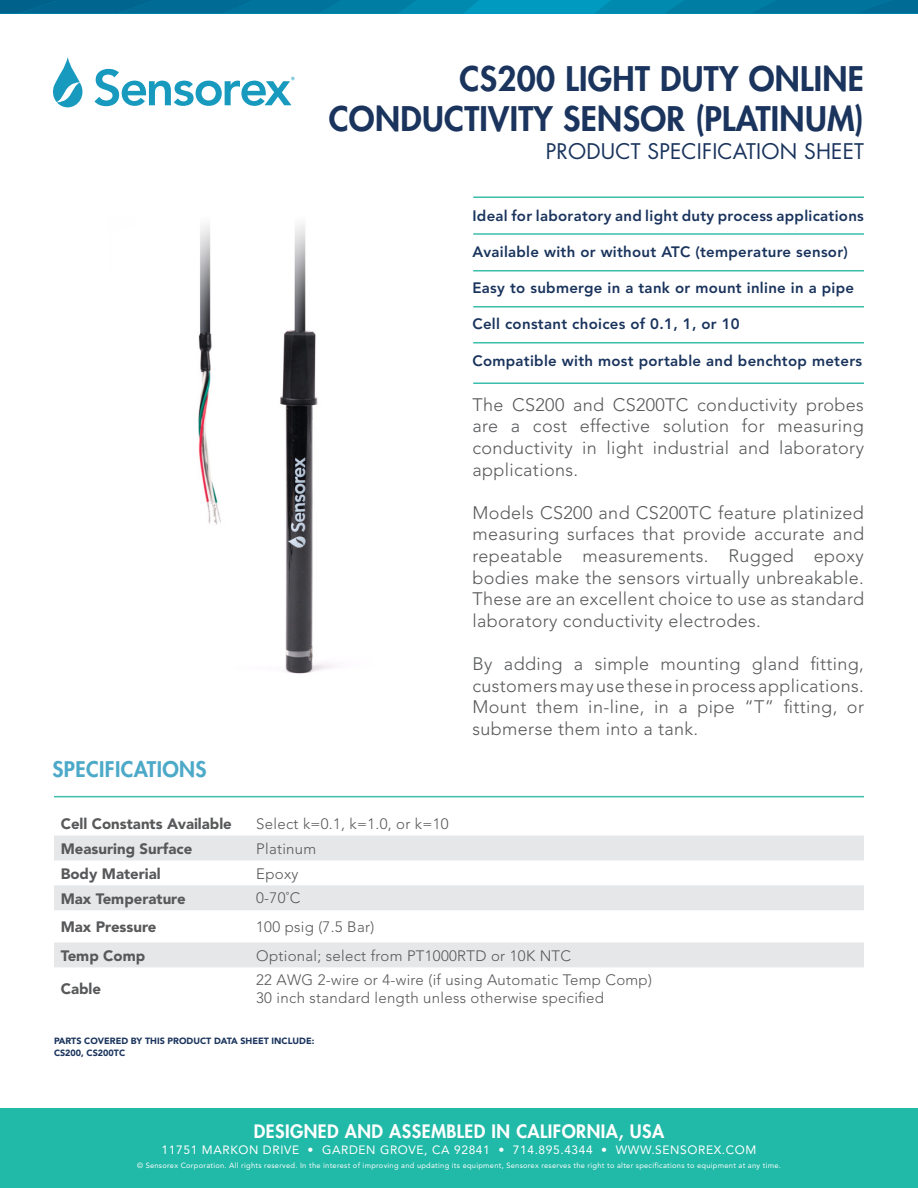
<style>
.page{position:relative;width:918px;height:1188px;background:#fff}
.page>*{position:absolute;margin:0;border:0;box-sizing:border-box;transform-origin:0 0}
.t1{font:800 33px/39.6px "Futura";letter-spacing:.01em;color:#1a345d;text-align:right}
.t2{font:21px "Futura";letter-spacing:.01em;color:#1a345d}
.t3{font:800 21px "Futura";letter-spacing:.02em;color:#4ca9c8}
.t4{font:300 18px/21.6px "Avenir LT";letter-spacing:.02em;color:#57585a;text-align:justify}
.t5{font:800 18px "Futura";letter-spacing:.025em;color:#fff}
.t6{font:800 15px "Avenir LT";letter-spacing:.02em;color:#1a345d}
.t7{font:300 15px "Avenir LT";letter-spacing:.02em;color:#57585a}
.t8{font:900 15px "Avenir LT";color:#57585a}
.t9{font:12px "Avenir LT";letter-spacing:.05em;color:#fff}
.t10{font:900 9px "Avenir LT";color:#1a345d}
.t11{font:7.5px "Avenir LT";letter-spacing:.035em;color:#fff}
</style>
<div class="page">
<svg style="left:52px;top:57px;width:31px;height:50px"></svg>
<svg style="left:95px;top:69px;width:200px;height:37px"></svg>
<div style="left:0;top:0;width:918px;height:14px;background:#0099bf"></div>
<svg style="left:0;top:0;width:478px;height:14px"></svg>
<svg style="left:596px;top:0;width:322px;height:14px"></svg>
<hr style="left:473px;top:196px;width:391px;height:2px;background:#3bbeab">
<hr style="left:473px;top:233px;width:391px;height:2px;background:#3bbeab">
<hr style="left:473px;top:270px;width:391px;height:2px;background:#3bbeab">
<hr style="left:473px;top:306px;width:391px;height:2px;background:#3bbeab">
<hr style="left:473px;top:342px;width:391px;height:2px;background:#3bbeab">
<hr style="left:473px;top:382px;width:391px;height:2px;background:#3bbeab">
<svg style="left:54px;top:836px;width:810px;height:131px;fill:#e6e7e9"></svg>
<img style="left:198px;top:224px;width:136px;height:450px">
<hr style="left:54px;top:796px;width:810px;height:1px;background:#3bbeab">
<div style="left:0;top:1108px;width:918px;height:80px;background:#21b9a7"></div>
<p class="t1" style="left:329px;top:59px;width:537px">CS200 LIGHT DUTY ONLINE<br>CONDUCTIVITY SENSOR (PLATINUM)</p>
<p class="t2" style="left:546px;top:138px;width:320px">PRODUCT SPECIFICATION SHEET</p>
<p class="t3" style="left:52px;top:756px;width:156px">SPECIFICATIONS</p>
<p class="t6" style="left:472px;top:206px;width:393px">Ideal for laboratory and light duty process applications</p>
<p class="t6" style="left:472px;top:243px;width:377px">Available with or without ATC (temperature sensor)</p>
<p class="t6" style="left:472px;top:279px;width:383px">Easy to submerge in a tank or mount inline in a pipe</p>
<p class="t6" style="left:472px;top:315px;width:269px">Cell constant choices of 0.1, 1, or 10</p>
<p class="t6" style="left:472px;top:352px;width:391px">Compatible with most portable and benchtop meters</p>
<p class="t4" style="left:472px;top:394px;width:393px">The CS200 and CS200TC conductivity probes are a cost effective solution for measuring conductivity in light industrial and laboratory applications.</p>
<p class="t4" style="left:472px;top:502px;width:393px">Models CS200 and CS200TC feature platinized measuring surfaces that provide accurate and repeatable measurements. Rugged epoxy bodies make the sensors virtually unbreakable.<br>These are an excellent choice to use as standard laboratory conductivity electrodes.</p>
<p class="t4" style="left:472px;top:653px;width:393px">By adding a simple mounting gland fitting, customers may use these in process applications.<br>Mount them in-line, in a pipe “T” fitting, or submerse them into a tank.</p>
<p class="t8" style="left:61px;top:815px;width:173px">Cell Constants Available</p>
<p class="t7" style="left:256px;top:815px;width:194px">Select k=0.1, k=1.0, or k=10</p>
<p class="t8" style="left:61px;top:839px;width:133px">Measuring Surface</p>
<p class="t7" style="left:256px;top:840px;width:62px">Platinum</p>
<p class="t8" style="left:61px;top:864px;width:101px">Body Material</p>
<p class="t7" style="left:256px;top:865px;width:44px">Epoxy</p>
<p class="t8" style="left:61px;top:889px;width:126px">Max Temperature</p>
<p class="t7" style="left:256px;top:889px;width:46px">0-70˚C</p>
<p class="t8" style="left:61px;top:918px;width:97px">Max Pressure</p>
<p class="t7" style="left:256px;top:918px;width:120px">100 psig (7.5 Bar)</p>
<p class="t8" style="left:61px;top:946px;width:86px">Temp Comp</p>
<p class="t7" style="left:256px;top:947px;width:316px">Optional; select from PT1000RTD or 10K NTC</p>
<p class="t8" style="left:61px;top:980px;width:42px">Cable</p>
<p class="t7" style="left:256px;top:971px;width:397px">22 AWG 2-wire or 4-wire (if using Automatic Temp Comp)</p>
<p class="t7" style="left:256px;top:989px;width:349px">30 inch standard length unless otherwise specified</p>
<p class="t10" style="left:54px;top:1036px;width:262px">PARTS COVERED BY THIS PRODUCT DATA SHEET INCLUDE:</p>
<p class="t10" style="left:54px;top:1048px;width:73px">CS200, CS200TC</p>
<p class="t5" style="left:254px;top:1120px;width:412px">DESIGNED AND ASSEMBLED IN CALIFORNIA, USA</p>
<p class="t9" style="left:162px;top:1143px;width:596px">11751 MARKON DRIVE • GARDEN GROVE, CA 92841 • 714.895.4344 • WWW.SENSOREX.COM</p>
<p class="t11" style="left:137px;top:1161px;width:645px">© Sensorex Corporation. All rights reserved. In the interest of improving and updating its equipment, Sensorex reserves the right to alter specifications to equipment at any time.</p>
</div>
